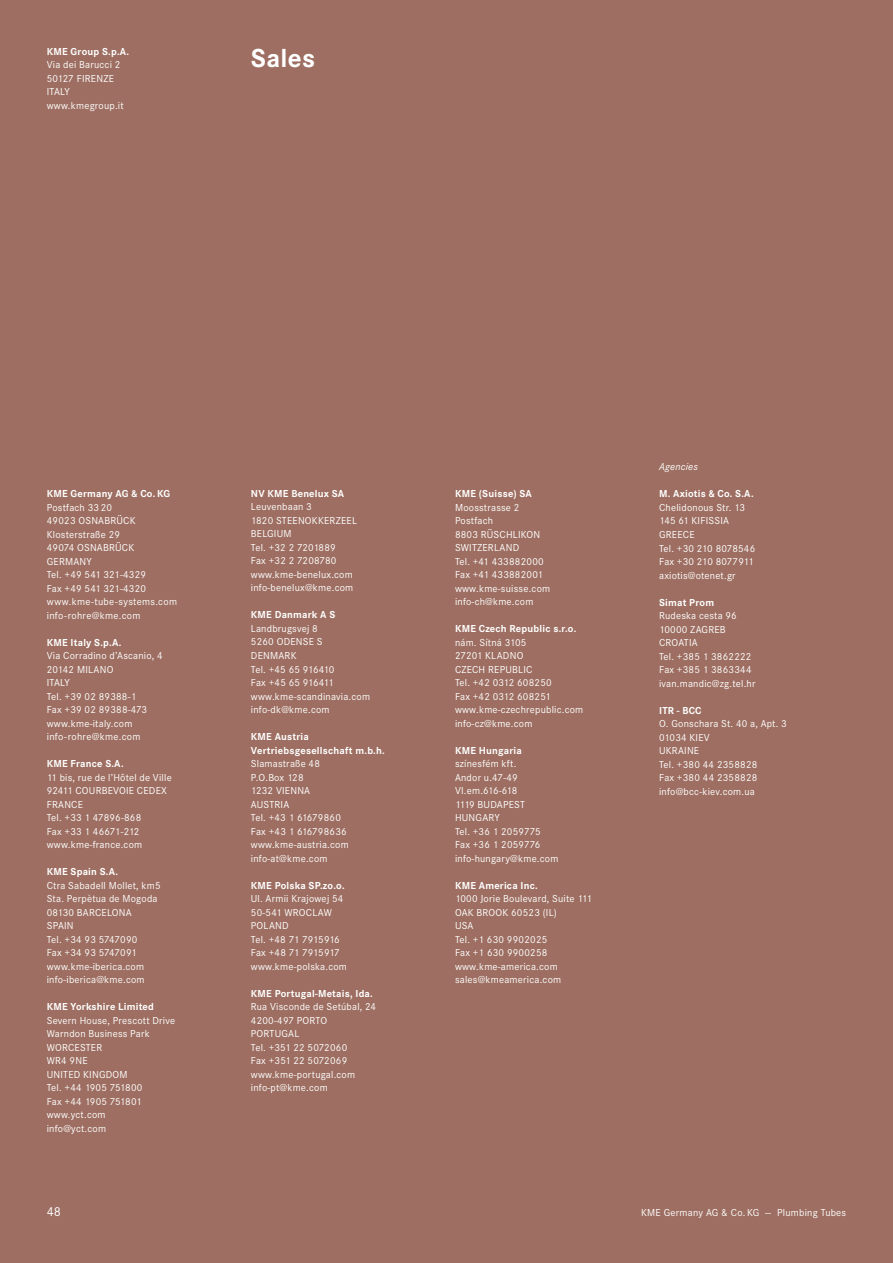
<style>
.page{position:relative;width:893px;height:1263px;background:#9d6e61}
.page>*{position:absolute;margin:0;border:0;box-sizing:border-box;transform-origin:0 0}
.t1{font:700 27px "Corporate STOT";letter-spacing:.015em;color:#fff}
.t2{font:13.5px "Corporate STOT";color:#fff}
.t3{font:10.5px/13.5px "Corporate STOT";letter-spacing:.02em;color:#fff}
.t4{font:700 10.5px/13.5px "Corporate STOT";letter-spacing:.02em;color:#fff}
.t5{font:italic 10.5px "Corporate STOT";letter-spacing:.02em;color:#fff}
</style>
<div class="page">
<p class="t4" style="left:47px;top:45px;width:84px">KME Group S.p.A.</p>
<p class="t3" style="left:47px;top:58px;width:78px">Via dei Barucci 2<br>50127 FIRENZE<br>ITALY www.kmegroup.it</p>
<h1 class="t1" style="left:251px;top:43px;width:66px">Sales</h1>
<p class="t4" style="left:47px;top:487px;width:125px">KME Germany AG &amp; Co. KG</p>
<p class="t3" style="left:47px;top:500px;width:132px">Postfach 33 20<br>49023 OSNABRÜCK<br>Klosterstraße 29<br>49074 OSNABRÜCK<br>GERMANY<br>Tel. +49 541 321-4329<br>Fax +49 541 321-4320 www.kme-tube-systems.com info-rohre@kme.com</p>
<p class="t4" style="left:47px;top:636px;width:76px">KME Italy S.p.A.</p>
<p class="t3" style="left:47px;top:649px;width:118px">Via Corradino d’Ascanio, 4<br>20142 MILANO<br>ITALY<br>Tel. +39 02 89388-1<br>Fax +39 02 89388-473 www.kme-italy.com info-rohre@kme.com</p>
<p class="t4" style="left:47px;top:757px;width:78px">KME France S.A.</p>
<p class="t3" style="left:47px;top:770px;width:127px">11 bis, rue de l’Hôtel de Ville<br>92411 COURBEVOIE CEDEX<br>FRANCE<br>Tel. +33 1 47896-868<br>Fax +33 1 46671-212 www.kme-france.com</p>
<p class="t4" style="left:47px;top:865px;width:73px">KME Spain S.A.</p>
<p class="t3" style="left:47px;top:878px;width:115px">Ctra Sabadell Mollet, km5<br>Sta. Perpètua de Mogoda<br>08130 BARCELONA<br>SPAIN<br>Tel. +34 93 5747090<br>Fax +34 93 5747091 www.kme-iberica.com info-iberica@kme.com</p>
<p class="t4" style="left:47px;top:1000px;width:109px">KME Yorkshire Limited</p>
<p class="t3" style="left:47px;top:1013px;width:130px">Severn House, Prescott Drive<br>Warndon Business Park<br>WORCESTER<br>WR4 9NE<br>UNITED KINGDOM<br>Tel. +44 1905 751800<br>Fax +44 1905 751801 www.yct.com<br>info@yct.com</p>
<p class="t2" style="left:47px;top:1204px;width:16px">48</p>
<p class="t4" style="left:251px;top:487px;width:95px">NV KME Benelux SA</p>
<p class="t3" style="left:251px;top:500px;width:108px">Leuvenbaan 3<br>1820 STEENOKKERZEEL<br>BELGIUM<br>Tel. +32 2 7201889<br>Fax +32 2 7208780 www.kme-benelux.com info-benelux@kme.com</p>
<p class="t4" style="left:251px;top:608px;width:86px">KME Danmark A S</p>
<p class="t3" style="left:251px;top:622px;width:121px">Landbrugsvej 8<br>5260 ODENSE S<br>DENMARK<br>Tel. +45 65 916410<br>Fax +45 65 916411 www.kme-scandinavia.com info-dk@kme.com</p>
<p class="t4" style="left:251px;top:730px;width:135px">KME Austria<br>Vertriebsgesellschaft m.b.h.</p>
<p class="t3" style="left:251px;top:757px;width:99px">Slamastraße 48<br>P.O.Box 128<br>1232 VIENNA<br>AUSTRIA<br>Tel. +43 1 61679860<br>Fax +43 1 616798636 www.kme-austria.com info-at@kme.com</p>
<p class="t4" style="left:251px;top:878px;width:95px">KME Polska SP.zo.o.</p>
<p class="t3" style="left:251px;top:892px;width:98px">Ul. Armii Krajowej 54<br>50-541 WROCLAW<br>POLAND<br>Tel. +48 71 7915916<br>Fax +48 71 7915917 www.kme-polska.com</p>
<p class="t4" style="left:251px;top:987px;width:123px">KME Portugal-Metais, Ida.</p>
<p class="t3" style="left:251px;top:1000px;width:127px">Rua Visconde de Setúbal, 24<br>4200-497 PORTO<br>PORTUGAL<br>Tel. +351 22 5072060<br>Fax +351 22 5072069 www.kme-portugal.com info-pt@kme.com</p>
<p class="t4" style="left:455px;top:487px;width:78px">KME (Suisse) SA</p>
<p class="t3" style="left:455px;top:500px;width:97px">Moosstrasse 2<br>Postfach<br>8803 RÜSCHLIKON<br>SWITZERLAND<br>Tel. +41 433882000<br>Fax +41 433882001 www.kme-suisse.com info-ch@kme.com</p>
<p class="t4" style="left:455px;top:622px;width:123px">KME Czech Republic s.r.o.</p>
<p class="t3" style="left:455px;top:635px;width:130px">nám. Sítná 3105<br>27201 KLADNO<br>CZECH REPUBLIC<br>Tel. +42 0312 608250<br>Fax +42 0312 608251 www.kme-czechrepublic.com info-cz@kme.com</p>
<p class="t4" style="left:455px;top:744px;width:68px">KME Hungaria</p>
<p class="t3" style="left:455px;top:757px;width:105px">színesfém kft.<br>Andor u.47-49<br>VI.em.616-618<br>1119 BUDAPEST<br>HUNGARY<br>Tel. +36 1 2059775<br>Fax +36 1 2059776 info-hungary@kme.com</p>
<p class="t4" style="left:455px;top:879px;width:84px">KME America Inc.</p>
<p class="t3" style="left:455px;top:892px;width:139px">1000 Jorie Boulevard, Suite 111<br>OAK BROOK 60523 (IL)<br>USA<br>Tel. +1 630 9902025<br>Fax +1 630 9900258 www.kme-america.com sales@kmeamerica.com</p>
<p class="t5" style="left:659px;top:461px;width:40px">Agencies</p>
<p class="t4" style="left:659px;top:487px;width:96px">M. Axiotis &amp; Co. S.A.</p>
<p class="t3" style="left:659px;top:501px;width:98px">Chelidonous Str. 13<br>145 61 KIFISSIA<br>GREECE<br>Tel. +30 210 8078546<br>Fax +30 210 8077911 axiotis@otenet.gr</p>
<p class="t4" style="left:659px;top:595px;width:57px">Simat Prom</p>
<p class="t3" style="left:659px;top:609px;width:98px">Rudeska cesta 96<br>10000 ZAGREB<br>CROATIA<br>Tel. +385 1 3862222<br>Fax +385 1 3863344 ivan.mandic@zg.tel.hr</p>
<p class="t4" style="left:659px;top:704px;width:44px">ITR - BCC</p>
<p class="t3" style="left:659px;top:717px;width:129px">O. Gonschara St. 40 a, Apt. 3<br>01034 KIEV<br>UKRAINE<br>Tel. +380 44 2358828<br>Fax +380 44 2358828 info@bcc-kiev.com.ua</p>
<p class="t3" style="left:641px;top:1206px;width:207px">KME Germany AG &amp; Co. KG — Plumbing Tubes</p>
</div>
